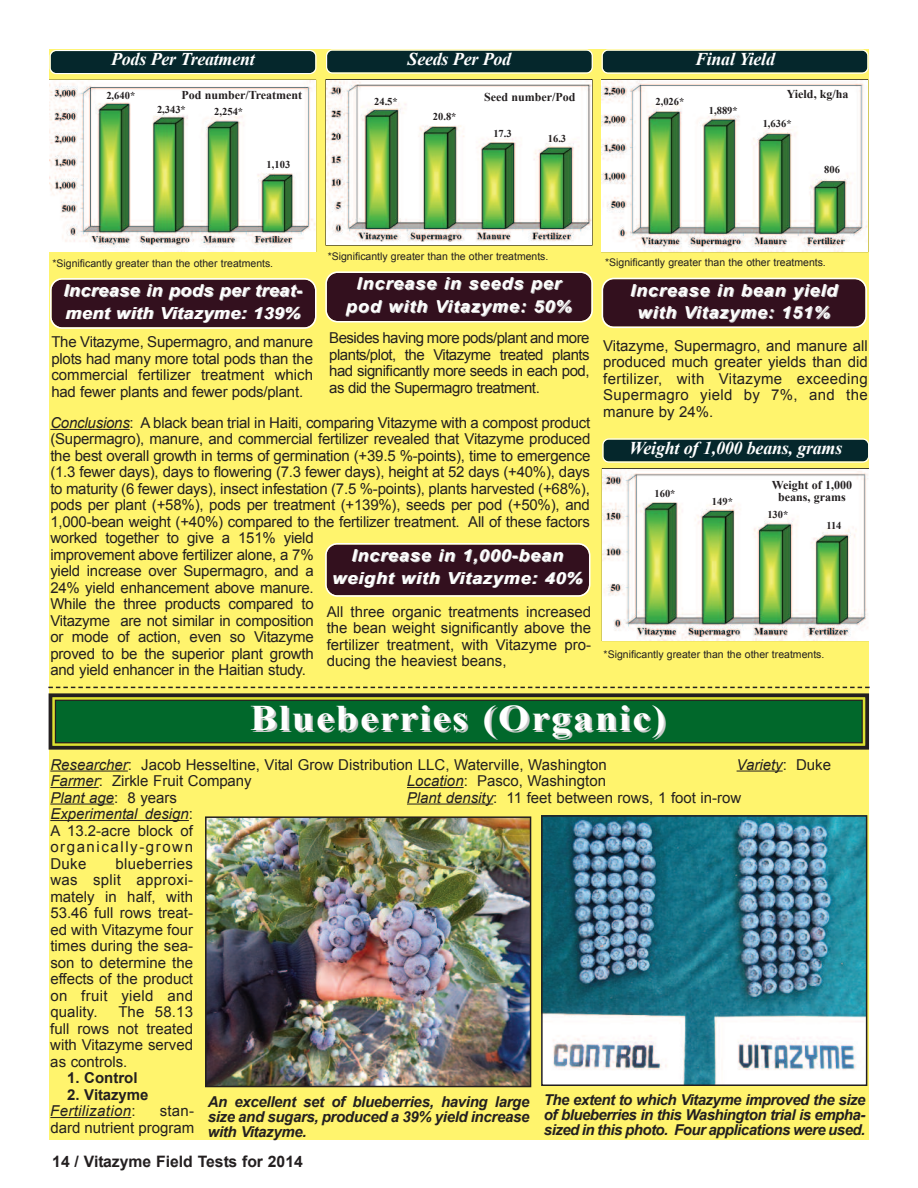
<style>
.page{position:relative;width:918px;height:1188px;background:#fff}
.page>*{position:absolute;margin:0;border:0;box-sizing:border-box;transform-origin:0 0}
.t1{font:700 36px "Times New Roman";letter-spacing:.05em;color:#fff;scale:1.11 1}
.t2{font:italic 700 18px "Times New Roman";letter-spacing:-.015em;color:#fff}
.t3{font:italic 700 16.5px/22.5px "Arial";letter-spacing:.045em;color:#fff;text-align:center;scale:1.1 1}
.t4{font:italic 700 16.5px/22.5px "Arial";letter-spacing:.02em;color:#fff;scale:1.1 1}
.t5{font:700 15.75px "Arial";color:#231f20}
.t6{font:15px/16.5px "Arial";letter-spacing:-.015em;color:#231f20;text-align:justify}
.t7{font:italic 700 15px/15px "Arial";letter-spacing:-.035em;color:#231f20;text-align:justify}
.t8{font:italic 15px/16.5px "Arial";letter-spacing:.01em;color:#231f20}
.t9{font:700 15px "Arial";color:#231f20}
.t10{font:700 12px/12px "Times New Roman";color:#231f20;text-align:center}
.t11{font:10.5px "Arial";color:#231f20}
.t12{font:700 10.5px "Times New Roman";color:#231f20}
.s1{font-style:italic}
.s2{font-style:normal}
.s3{font-weight:700;font-style:normal}
</style>
<div class="page">
<div style="left:49px;top:49px;width:819px;height:675px;background:#fff46d"></div>
<hr style="left:50px;top:429px;width:80px;height:1px;background:#231f20">
<div style="left:49px;top:729px;width:819px;height:410px;background:#fff46d"></div>
<hr style="left:50px;top:771px;width:78px;height:1px;background:#231f20">
<hr style="left:737px;top:771px;width:46px;height:1px;background:#231f20">
<hr style="left:50px;top:787px;width:49px;height:1px;background:#231f20">
<hr style="left:407px;top:787px;width:57px;height:1px;background:#231f20">
<hr style="left:50px;top:804px;width:64px;height:1px;background:#231f20">
<hr style="left:407px;top:804px;width:86px;height:1px;background:#231f20">
<hr style="left:50px;top:820px;width:139px;height:1px;background:#231f20">
<hr style="left:50px;top:1117px;width:81px;height:1px;background:#231f20">
<div style="left:55px;top:700px;width:807px;height:43px;background:#01682b"></div>
<div style="left:50px;top:695px;width:817px;height:53px;border:5px solid #dce131"></div>
<div style="left:49px;top:693px;width:820px;height:57px;border:4px solid #231f20"></div>
<div style="left:55px;top:700px;width:808px;height:43px;border:1px solid #231f20"></div>
<svg style="left:48px;top:687px;width:822px;height:1px"></svg>
<img style="left:326px;top:80px;width:266px;height:165px">
<svg style="left:326px;top:49px;width:267px;height:25px;background:#2b4743"></svg>
<img style="left:50px;top:81px;width:265px;height:170px">
<div style="left:262px;top:159px;width:32px;height:13px;background:#fff"></div>
<svg style="left:50px;top:50px;width:266px;height:24px;background:#1d3b3f"></svg>
<svg style="left:50px;top:278px;width:267px;height:51px;background:#45252e"></svg>
<svg style="left:325px;top:271px;width:268px;height:51px;background:#43222c"></svg>
<img style="left:602px;top:80px;width:265px;height:171px">
<svg style="left:602px;top:50px;width:267px;height:24px;background:#223f3f"></svg>
<svg style="left:602px;top:278px;width:265px;height:50px;background:#42222c"></svg>
<img style="left:603px;top:469px;width:265px;height:171px">
<svg style="left:602px;top:438px;width:267px;height:25px;background:#2b4743"></svg>
<svg style="left:325px;top:543px;width:265px;height:54px;background:#44242d"></svg>
<img style="left:544px;top:818px;width:320px;height:265px">
<div style="left:541px;top:815px;width:326px;height:271px;border:2px solid #231f20"></div>
<img style="left:208px;top:819px;width:320px;height:265px">
<div style="left:205px;top:816px;width:326px;height:271px;border:2px solid #231f20"></div>
<p class="t2" style="left:111px;top:49px;width:145px">Pods Per Treatment</p>
<p class="t2" style="left:408px;top:48px;width:105px">Seeds Per Pod</p>
<p class="t2" style="left:695px;top:49px;width:81px">Final Yield</p>
<p class="t12" style="left:106px;top:90px;width:30px">2,640*</p>
<p class="t10" style="left:181px;top:89px;width:122px">Pod number/Treatment</p>
<p class="t12" style="left:157px;top:103px;width:30px">2,343*</p>
<p class="t12" style="left:214px;top:106px;width:30px">2,254*</p>
<p class="t12" style="left:374px;top:96px;width:25px">24.5*</p>
<p class="t12" style="left:433px;top:111px;width:25px">20.8*</p>
<p class="t10" style="left:484px;top:91px;width:93px">Seed number/Pod</p>
<p class="t12" style="left:493px;top:128px;width:20px">17.3</p>
<p class="t12" style="left:548px;top:133px;width:20px">16.3</p>
<p class="t12" style="left:655px;top:96px;width:30px">2,026*</p>
<p class="t12" style="left:709px;top:104px;width:30px">1,889*</p>
<p class="t10" style="left:787px;top:88px;width:63px">Yield, kg/ha</p>
<p class="t12" style="left:763px;top:118px;width:30px">1,636*</p>
<p class="t12" style="left:267px;top:158px;width:25px">1,103</p>
<p class="t12" style="left:824px;top:164px;width:17px">806</p>
<p class="t11" style="left:52px;top:257px;width:222px">*Significantly greater than the other treatments.</p>
<p class="t11" style="left:328px;top:250px;width:222px">*Significantly greater than the other treatments.</p>
<p class="t4" style="left:63px;top:279px;width:218px">Increase in pods per treat&shy;ment with Vitazyme: 139%</p>
<p class="t3" style="left:346px;top:272px;width:207px">Increase in seeds per pod with Vitazyme: 50%</p>
<p class="t6" style="left:51px;top:334px;width:263px">The Vitazyme, Supermagro, and manure plots had many more total pods than the commercial fertilizer treatment which had fewer plants and fewer pods/plant.</p>
<p class="t6" style="left:329px;top:330px;width:262px">Besides having more pods/plant and more plants/plot, the Vitazyme treated plants had significantly more seeds in each pod, as did the Supermagro treatment.</p>
<p class="t6" style="left:50px;top:414px;width:542px;text-align:left"><span class="s1">Conclusions</span>: A black bean trial in Haiti, comparing Vitazyme with a compost product (Supermagro), manure, and commercial fertilizer revealed that Vitazyme produced the best overall growth in terms of germination (+39.5 %-points), time to emergence (1.3 fewer days), days to flowering (7.3 fewer days), height at 52 days (+40%), days to maturity (6 fewer days), insect infestation (7.5 %-points), plants harvested (+68%), pods per plant (+58%), pods per treatment (+139%), seeds per pod (+50%), and 1,000-bean weight (+40%) compared to the fertilizer treatment. All of these factors worked together to give a 151% yield<br>improvement above fertilizer alone, a 7%<br>yield increase over Supermagro, and a<br>24% yield enhancement above manure.<br>While the three products compared to<br>Vitazyme are not similar in composition<br>or mode of action, even so Vitazyme<br>proved to be the superior plant growth<br>and yield enhancer in the Haitian study.</p>
<p class="t3" style="left:332px;top:544px;width:229px">Increase in 1,000-bean weight with Vitazyme: 40%</p>
<p class="t6" style="left:327px;top:603px;width:266px">All three organic treatments increased the bean weight significantly above the fertilizer treatment, with Vitazyme pro&shy;ducing the heaviest beans,</p>
<p class="t11" style="left:605px;top:256px;width:222px">*Significantly greater than the other treatments.</p>
<p class="t3" style="left:630px;top:279px;width:190px">Increase in bean yield with Vitazyme: 151%</p>
<p class="t6" style="left:603px;top:337px;width:266px">Vitazyme, Supermagro, and manure all produced much greater yields than did fertilizer, with Vitazyme exceeding Supermagro yield by 7%, and the manure by 24%.</p>
<p class="t2" style="left:629px;top:437px;width:215px">Weight of 1,000 beans, grams</p>
<p class="t12" style="left:655px;top:488px;width:22px">160*</p>
<p class="t12" style="left:712px;top:495px;width:22px">149*</p>
<p class="t10" style="left:772px;top:479px;width:82px">Weight of 1,000 beans, grams</p>
<p class="t12" style="left:767px;top:508px;width:23px">130*</p>
<p class="t12" style="left:826px;top:520px;width:17px">114</p>
<p class="t11" style="left:604px;top:649px;width:222px">*Significantly greater than the other treatments.</p>
<h1 class="t1" style="left:250px;top:698px;width:375px">Blueberries (Organic)</h1>
<p class="t6" style="left:50px;top:756px;width:558px"><span class="s1">Researcher</span>: Jacob Hesseltine, Vital Grow Distribution LLC, Waterville, Washington</p>
<p class="t8" style="left:737px;top:756px;width:96px">Variety<span class="s2">: Duke</span></p>
<p class="t6" style="left:50px;top:773px;width:203px"><span class="s1">Farmer</span>: Zirkle Fruit Company</p>
<p class="t6" style="left:407px;top:773px;width:201px"><span class="s1">Location</span>: Pasco, Washington</p>
<p class="t8" style="left:50px;top:789px;width:128px">Plant age<span class="s2">: 8 years</span></p>
<p class="t6" style="left:407px;top:789px;width:336px"><span class="s1">Plant density</span>: 11 feet between rows, 1 foot in-row</p>
<p class="t6" style="left:50px;top:806px;width:144px"><span class="s1">Experimental design</span>:<br>A 13.2-acre block of organically-grown Duke</p>
<p class="t6" style="left:50px;top:855px;width:144px;text-indent:65px">blueberries was split approxi&shy;mately in half, with 53.46 full rows treat&shy;ed with Vitazyme four times during the sea&shy;son to determine the effects of the product on fruit yield and quality.</p>
<p class="t6" style="left:50px;top:1004px;width:144px;text-indent:68px">The 58.13 full rows not treated with Vitazyme served as controls.</p>
<p class="t9" style="left:67px;top:1069px;width:72px">1. Control</p>
<p class="t8" style="left:50px;top:1086px;width:100px;text-indent:17px"><span class="s3">2. Vitazyme<br></span>Fertilization<span class="s2">:</span></p>
<p class="t7" style="left:544px;top:1093px;width:323px">The extent to which Vitazyme improved the size of blueberries in this Washington trial is empha&shy;sized in this photo. Four applications were used.</p>
<p class="t7" style="left:208px;top:1094px;width:323px">An excellent set of blueberries, having large size and sugars, produced a 39% yield increase with Vitazyme.</p>
<p class="t6" style="left:50px;top:1103px;width:145px;text-align:right">stan-<br>dard nutrient program</p>
<p class="t5" style="left:52px;top:1153px;width:252px">14 / Vitazyme Field Tests for 2014</p>
</div>
